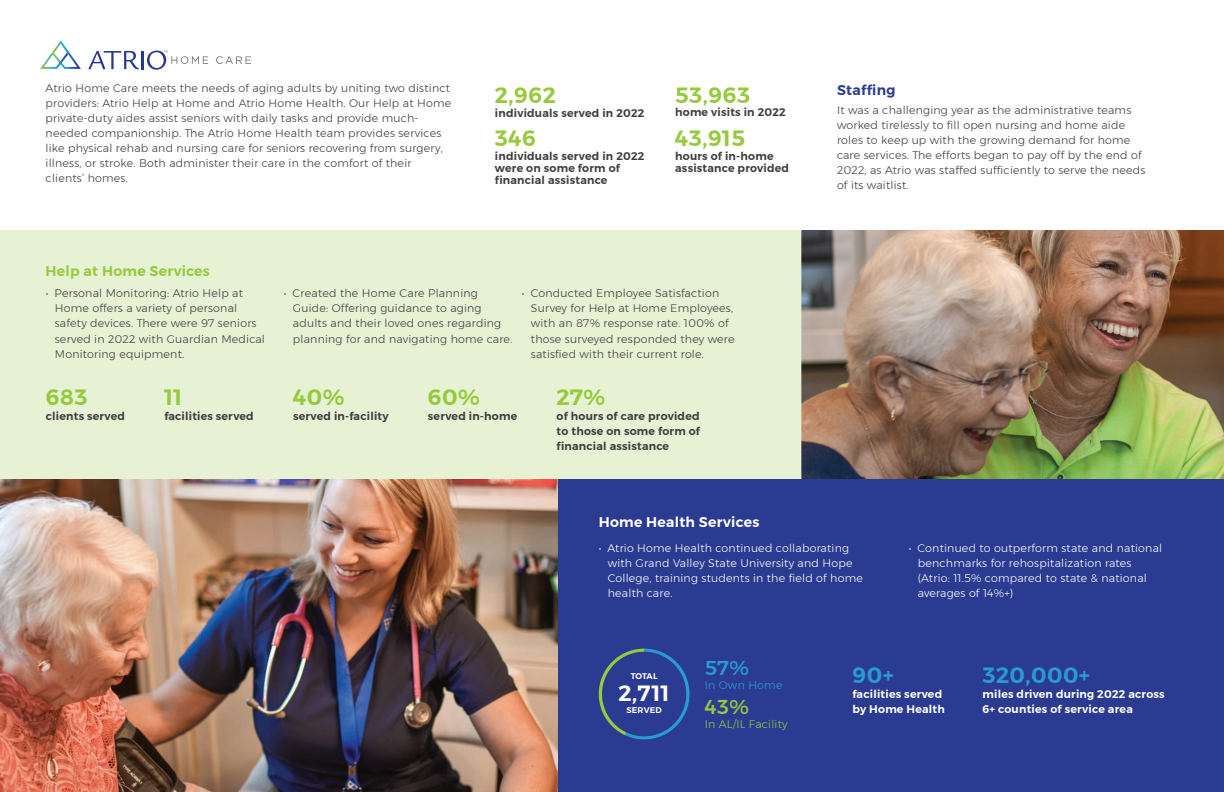
<style>
.page{position:relative;width:1224px;height:792px;background:#fff}
.page>*{position:absolute;margin:0;border:0;box-sizing:border-box;transform-origin:0 0}
.Copy{font:600 22px "Montserrat";letter-spacing:.02em;color:#97c93c}
.Copy-2{font:600 22px "Montserrat";letter-spacing:.02em;color:#289bd4}
.Subhead{font:600 22px "Montserrat";color:#fff}
.Copy-3{font:500 20px "Montserrat";color:#289bd4}
.Copy-4{font:500 20px "Montserrat";color:#97c93c}
.Subhead-2{font:600 14px "Montserrat";letter-spacing:.02em;color:#97c93c}
.Subhead-3{font:600 14px "Montserrat";letter-spacing:.02em;color:#fff}
.Subhead-4{font:600 14px "Montserrat";letter-spacing:.02em;color:#2b3b91}
.Copy-5{font:300 11px/15px "Montserrat";letter-spacing:.02em;color:#3e3e3f}
.t1{font:300 11px/15px "Montserrat";letter-spacing:.02em;color:#fff}
.Copy-6{font:600 11px/12px "Montserrat";letter-spacing:.02em;color:#3e3e3f}
.Copy-7{font:600 11px/15px "Montserrat";letter-spacing:.02em;color:#fff}
.Copy-8{font:300 11px "Montserrat";letter-spacing:.02em;color:#97c93c}
.Copy-9{font:300 11px "Montserrat";letter-spacing:.02em;color:#289bd4}
.Subhead-5{font:600 8.2px "Montserrat";letter-spacing:.02em;color:#fff}
</style>
<div class="page">
<div style="left:0;top:230px;width:1224px;height:249px;background:#e7f1d4"></div>
<img style="left:801px;top:230px;width:423px;height:249px">
<img style="left:0;top:479px;width:558px;height:313px">
<svg style="left:40px;top:40px;width:41px;height:29px"></svg>
<svg style="left:216px;top:56px;width:35px;height:8px"></svg>
<svg style="left:88px;top:51px;width:120px;height:19px"></svg>
<div style="left:558px;top:479px;width:666px;height:313px;background:#2b3b91"></div>
<svg style="left:599px;top:649px;width:91px;height:90px"></svg>
<div style="left:602px;top:652px;width:84px;height:84px;background:#2b3b91;border-radius:50%"></div>
<p class="Copy-5" style="left:46px;top:80px;width:407px">Atrio Home Care meets the needs of aging adults by uniting two distinct providers: Atrio Help at Home and Atrio Home Health. Our Help at Home private-duty aides assist seniors with daily tasks and provide much&shy;needed companionship. The Atrio Home Health team provides services like physical rehab and nursing care for seniors recovering from surgery, illness, or stroke. Both administer their care in the comfort of their clients’ homes.</p>
<p class="Copy" style="left:495px;top:77px;width:62px">2,962</p>
<p class="Copy-6" style="left:495px;top:107px;width:151px">individuals served in 2022</p>
<p class="Copy" style="left:495px;top:121px;width:43px">346</p>
<p class="Copy-6" style="left:495px;top:150px;width:151px">individuals served in 2022 were on some form of financial assistance</p>
<p class="Copy" style="left:675px;top:77px;width:77px">53,963</p>
<p class="Copy-6" style="left:675px;top:106px;width:112px">home visits in 2022</p>
<p class="Copy" style="left:675px;top:121px;width:71px">43,915</p>
<p class="Copy-6" style="left:675px;top:150px;width:115px">hours of in-home assistance provided</p>
<p class="Subhead-2" style="left:46px;top:259px;width:166px">Help at Home Services</p>
<p class="Copy-5" style="left:55px;top:286px;width:212px;text-indent:-9px">• Personal Monitoring: Atrio Help at Home offers a variety of personal safety devices. There were 97 seniors served in 2022 with Guardian Medical Monitoring equipment.</p>
<p class="Copy-5" style="left:293px;top:286px;width:221px;text-indent:-9px">• Created the Home Care Planning Guide: Offering guidance to aging adults and their loved ones regarding planning for and navigating home care.</p>
<p class="Copy-5" style="left:531px;top:286px;width:205px;text-indent:-9px">• Conducted Employee Satisfaction Survey for Help at Home Employees, with an 87% response rate. 100% of those surveyed responded they were satisfied with their current role.</p>
<p class="Copy" style="left:46px;top:380px;width:43px">683</p>
<p class="Copy-6" style="left:46px;top:411px;width:81px">clients served</p>
<p class="Copy" style="left:164px;top:380px;width:19px">11</p>
<p class="Copy-6" style="left:164px;top:411px;width:91px">facilities served</p>
<p class="Copy" style="left:293px;top:380px;width:53px">40%</p>
<p class="Copy-6" style="left:293px;top:411px;width:97px">served in-facility</p>
<p class="Copy" style="left:428px;top:380px;width:53px">60%</p>
<p class="Copy-6" style="left:428px;top:411px;width:91px">served in-home</p>
<p class="Copy" style="left:557px;top:380px;width:50px">27%</p>
<p class="Copy-6" style="left:557px;top:409px;width:145px;line-height:15px;text-align:justify">of hours of care provided to those on some form of financial assistance</p>
<p class="Subhead-3" style="left:599px;top:510px;width:162px">Home Health Services</p>
<p class="Subhead-4" style="left:837px;top:79px;width:60px">Staffing</p>
<p class="Copy-5" style="left:837px;top:103px;width:310px">It was a challenging year as the administrative teams worked tirelessly to fill open nursing and home aide roles to keep up with the growing demand for home care services. The efforts began to pay off by the end of 2022, as Atrio was staffed sufficiently to serve the needs of its waitlist.</p>
<p class="t1" style="left:608px;top:540px;width:257px;text-indent:-9px">• Atrio Home Health continued collaborating with Grand Valley State University and Hope College, training students in the field of home health care.</p>
<p class="t1" style="left:918px;top:540px;width:246px;text-indent:-9px">• Continued to outperform state and national benchmarks for rehospitalization rates (Atrio: 11.5% compared to state &amp; national averages of 14%+)</p>
<p class="Copy-3" style="left:705px;top:653px;width:46px">57%</p>
<p class="Copy-9" style="left:705px;top:677px;width:79px">In Own Home</p>
<p class="Copy-4" style="left:705px;top:691px;width:46px">43%</p>
<p class="Copy-8" style="left:705px;top:716px;width:84px">In AL/IL Facility</p>
<p class="Subhead-5" style="left:631px;top:670px;width:28px">TOTAL</p>
<p class="Copy-2" style="left:853px;top:657px;width:43px">90+</p>
<p class="Copy-7" style="left:853px;top:686px;width:94px">facilities served by Home Health</p>
<p class="Copy-2" style="left:982px;top:657px;width:109px">320,000+</p>
<p class="Copy-7" style="left:982px;top:686px;width:184px">miles driven during 2022 across</p>
<p class="Subhead" style="left:619px;top:676px;width:52px">2,711</p>
<p class="Subhead-5" style="left:627px;top:703px;width:37px">SERVED</p>
<p class="Copy-7" style="left:982px;top:701px;width:152px">6+ counties of service area</p>
</div>
